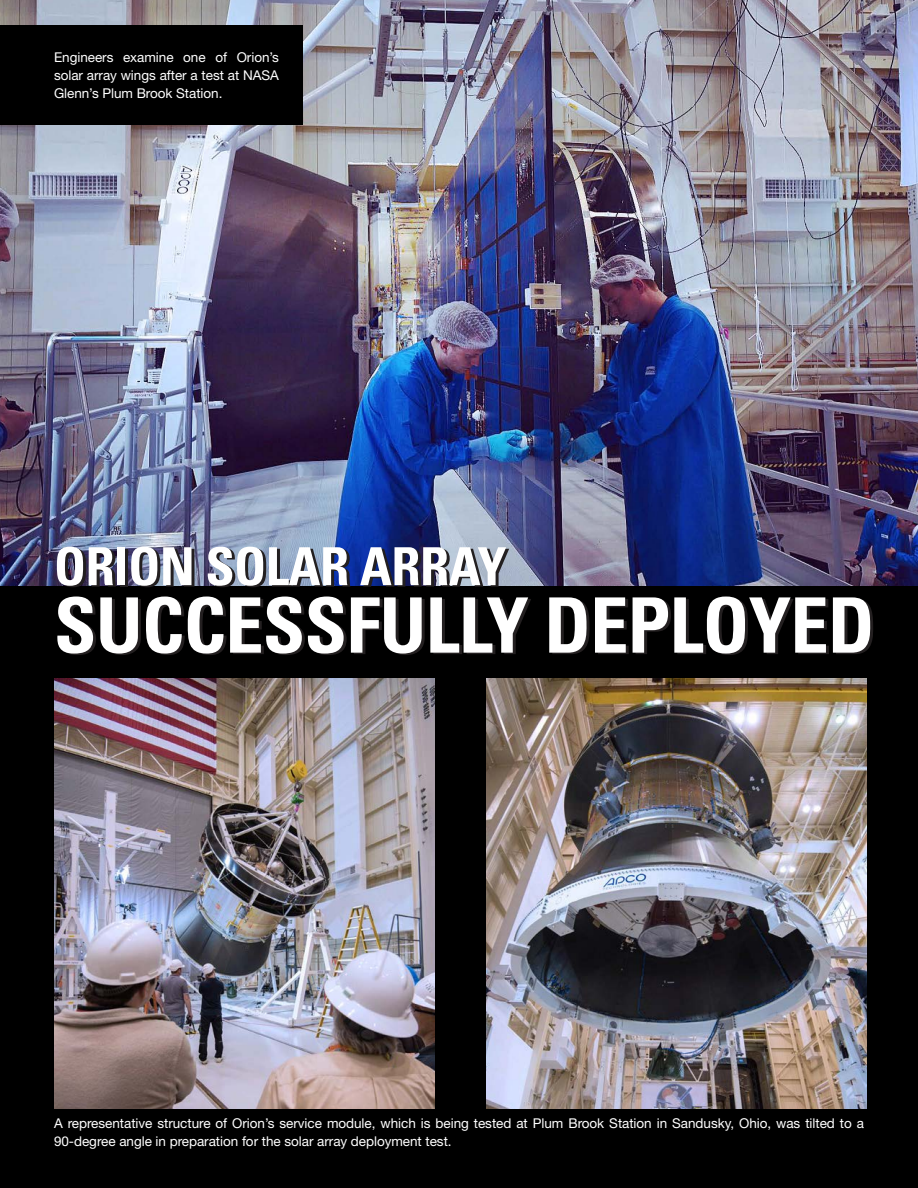
<style>
.page{position:relative;width:918px;height:1188px;background:#fff}
.page>*{position:absolute;margin:0;border:0;box-sizing:border-box;transform-origin:0 0}
.t1{font:700 condensed 76.5px "Univers LT Std";letter-spacing:-.01em;color:#fff}
.t2{font:700 condensed 52.5px "Univers LT Std";letter-spacing:-.01em;color:#fff}
.t3{font:13.5px/18px "Helvetica Neue LT Std";letter-spacing:-.005em;color:#fff}
</style>
<div class="page">
<div style="left:0;top:521px;width:918px;height:667px;background:#000"></div>
<img style="left:0;top:0;width:918px;height:585px">
<img style="left:54px;top:678px;width:380px;height:430px">
<img style="left:486px;top:678px;width:380px;height:430px">
<div style="left:0;top:25px;width:302px;height:100px;background:#000"></div>
<p class="t3" style="left:54px;top:48px;width:227px;text-align:justify">Engineers examine one of Orion’s solar array wings after a test at NASA Glenn’s Plum Brook Station.</p>
<p class="t2" style="left:54px;top:534px;width:454px">ORION SOLAR ARRAY</p>
<p class="t1" style="left:54px;top:579px;width:822px">SUCCESSFULLY DEPLOYED</p>
<p class="t3" style="left:54px;top:1114px;width:812px">A representative structure of Orion’s service module, which is being tested at Plum Brook Station in Sandusky, Ohio, was tilted to a<br>90-degree angle in preparation for the solar array deployment test.</p>
</div>
